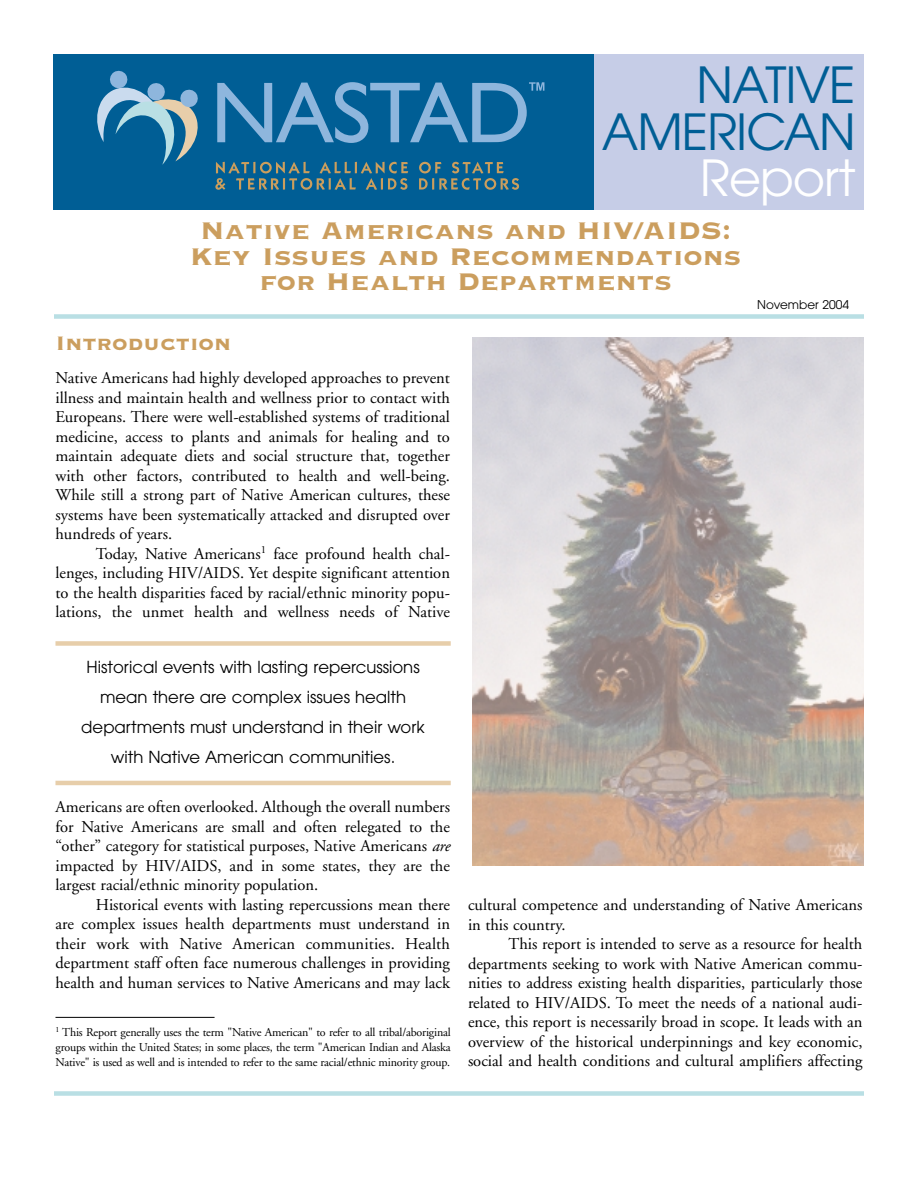
<style>
.page{position:relative;width:918px;height:1188px;background:#fff}
.page>*{position:absolute;margin:0;border:0;box-sizing:border-box;transform-origin:0 0}
.t1{font:49.5px/46.5px "Avant Garde";letter-spacing:-.02em;color:#005e95;text-align:right}
.t2{font:49.5px "Avant Garde";letter-spacing:-.02em;color:#fff}
.t3{font:31.5px/25.5px "Copperplate Thirty Three BC";color:#cb9e5e;text-align:center}
.t4{font:25.5px "Copperplate Thirty Three BC";color:#cb9e5e}
.t5{font:16.5px/19.5px "Adobe Garamond";color:#000;text-align:justify}
.t6{font:16.5px/30px "Avant Garde";color:#000;text-align:center}
.t7{font:12px/15px "Adobe Garamond";letter-spacing:-.015em;color:#000;text-align:justify}
.t8{font:12px "Avant Garde";color:#000}
.s1{font-style:italic}
</style>
<div class="page">
<div style="left:54px;top:1091px;width:810px;height:5px;background:#b9dfe4"></div>
<div style="left:54px;top:54px;width:810px;height:155px;background:#005e95"></div>
<div style="left:594px;top:54px;width:270px;height:155px;background:#c6cde7"></div>
<svg style="left:97px;top:70px;width:101px;height:95px"></svg>
<svg style="left:215px;top:162px;width:193px;height:28px"></svg>
<svg style="left:419px;top:162px;width:100px;height:28px"></svg>
<svg style="left:217px;top:82px;width:327px;height:61px"></svg>
<div style="left:54px;top:314px;width:810px;height:5px;background:#b9dfe4"></div>
<img style="left:472px;top:338px;width:392px;height:527px">
<div style="left:55px;top:641px;width:396px;height:5px;background:#e7ceaa"></div>
<hr style="left:55px;top:781px;width:396px;height:4px;background:#e7ceaa">
<hr style="left:56px;top:1017px;width:159px;height:1px;background:#000">
<h1 class="t1" style="left:602px;top:67px;width:255px">NATIVE<br>AMERICAN</h1>
<h1 class="t2" style="left:700px;top:160px;width:157px">Report</h1>
<h2 class="t3" style="left:190px;top:216px;width:553px">Native Americans and HIV/AIDS:<br>Key Issues and Recommendations for Health Departments</h2>
<h3 class="t4" style="left:56px;top:327px;width:177px">Introduction</h3>
<p class="t5" style="left:56px;top:370px;width:396px">Native Americans had highly developed approaches to prevent illness and maintain health and wellness prior to contact with Europeans. There were well-established systems of traditional medicine, access to plants and animals for healing and to maintain adequate diets and social structure that, together with other factors, contributed to health and well-being.<br>While still a strong part of Native American cultures, these systems have been systematically attacked and disrupted over hundreds of years.</p>
<p class="t5" style="left:56px;top:545px;width:396px;text-indent:40px">Today, Native Americans<sup>1</sup> face profound health chal&shy;lenges, including HIV/AIDS. Yet despite significant attention to the health disparities faced by racial/ethnic minority popu&shy;lations, the unmet health and wellness needs of Native</p>
<p class="t6" style="left:81px;top:653px;width:345px">Historical events with lasting repercussions mean there are complex issues health departments must understand in their work with Native American communities.</p>
<p class="t8" style="left:757px;top:300px;width:93px">November 2004</p>
<p class="t5" style="left:56px;top:799px;width:396px">Americans are often overlooked. Although the overall numbers for Native Americans are small and often relegated to the “other” category for statistical purposes, Native Americans <span class="s1">are </span>impacted by HIV/AIDS, and in some states, they are the largest racial/ethnic minority population.</p>
<p class="t5" style="left:56px;top:896px;width:396px;text-indent:40px">Historical events with lasting repercussions mean there are complex issues health departments must understand in their work with Native American communities. Health department staff often face numerous challenges in providing health and human services to Native Americans and may lack</p>
<p class="t5" style="left:468px;top:897px;width:396px">cultural competence and understanding of Native Americans in this country.</p>
<p class="t5" style="left:468px;top:936px;width:396px;text-indent:40px">This report is intended to serve as a resource for health departments seeking to work with Native American commu&shy;nities to address existing health disparities, particularly those related to HIV/AIDS. To meet the needs of a national audi&shy;ence, this report is necessarily broad in scope. It leads with an overview of the historical underpinnings and key economic, social and health conditions and cultural amplifiers affecting</p>
<p class="t7" style="left:55px;top:1026px;width:397px"><sup>1</sup> This Report generally uses the term "Native American" to refer to all tribal/aboriginal groups within the United States; in some places, the term "American Indian and Alaska Native" is used as well and is intended to refer to the same racial/ethnic minority group.</p>
</div>
